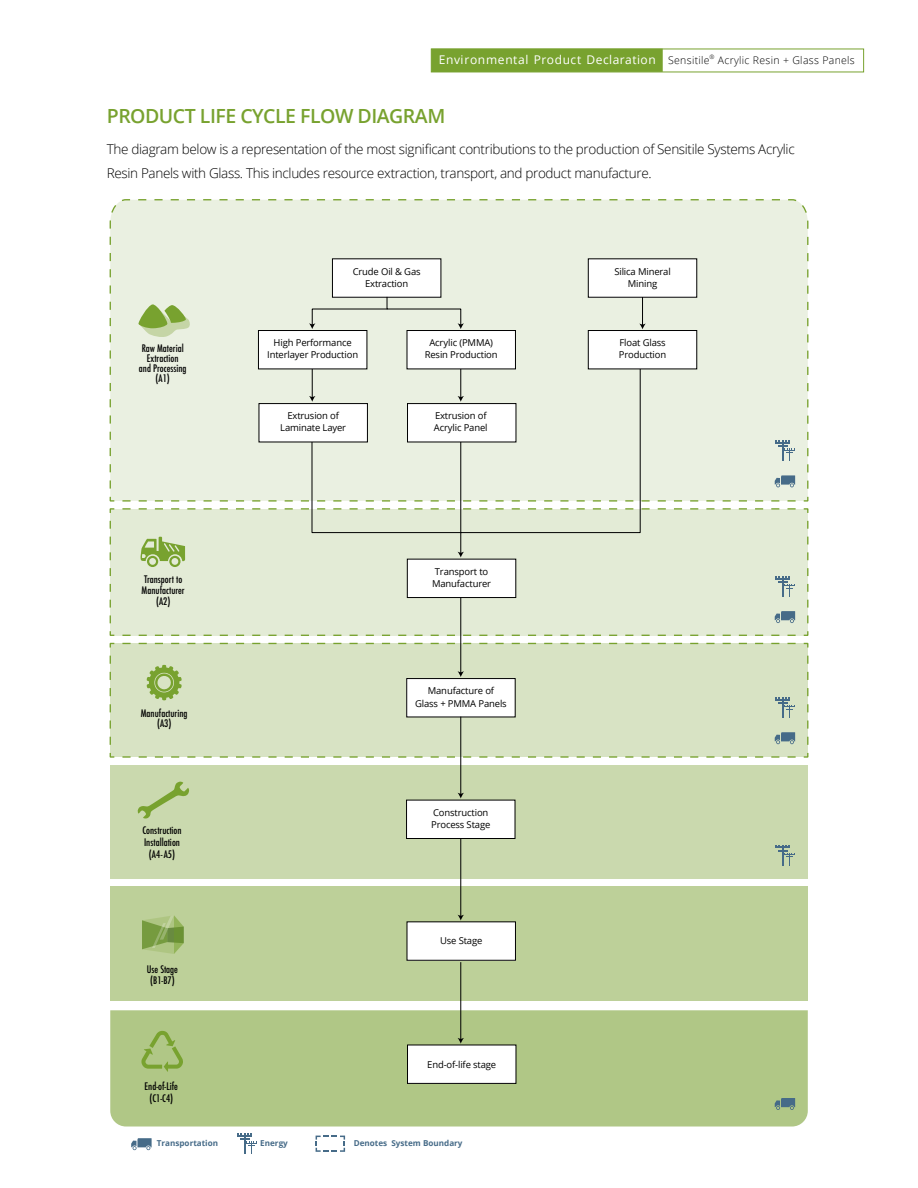
<style>
.page{position:relative;width:918px;height:1188px;background:#fff}
.page>*{position:absolute;margin:0;border:0;box-sizing:border-box;transform-origin:0 0}
.t1{font:600 19.5px "Open Sans";letter-spacing:-.025em;color:#78a22f}
.t2{font:300 13.5px/24px "Open Sans";letter-spacing:-.025em;color:#000}
.t3{font:300 10.5px "Open Sans";letter-spacing:.03em;color:#000}
.t4{font:500 condensed 10.2px/10.8px "Futura";color:#000;text-align:center}
.t5{font:9.45px/12.1px "Open Sans";letter-spacing:-.015em;color:#000;text-align:center}
.t6{font:700 8.1px "Open Sans";color:#466b88}
.s1{font-weight:400;font-size:12px;color:#fff}
</style>
<div class="page">
<div style="left:431px;top:49px;width:232px;height:23px;background:#78a22f"></div>
<div style="left:109px;top:199px;width:700px;height:169px;background:#eaf0e1"></div>
<div style="left:110px;top:765px;width:698px;height:114px;background:#cad9ae"></div>
<div style="left:110px;top:886px;width:698px;height:115px;background:#bdd099"></div>
<div style="left:110px;top:1010px;width:698px;height:117px;background:#b0c786"></div>
<div style="left:110px;top:1098px;width:698px;height:13px;background:#b0c786"></div>
<svg style="left:131px;top:1138px;width:21px;height:12px"></svg>
<svg style="left:138px;top:304px;width:53px;height:35px;background:#b7cd91"></svg>
<svg style="left:316px;top:1136px;width:29px;height:16px"></svg>
<div style="left:332px;top:259px;width:109px;height:38px;background:#fff"></div>
<div style="left:407px;top:331px;width:108px;height:38px;background:#fff"></div>
<div style="left:407px;top:330px;width:109px;height:39px;border:1px solid #000"></div>
<div style="left:407px;top:800px;width:108px;height:39px;background:#fff"></div>
<div style="left:406px;top:800px;width:109px;height:39px;border:1px solid #000"></div>
<div style="left:407px;top:922px;width:108px;height:38px;background:#fff"></div>
<div style="left:408px;top:1045px;width:108px;height:38px;background:#fff"></div>
<div style="left:407px;top:1045px;width:109px;height:39px;border:1px solid #000"></div>
<hr style="left:460px;top:839px;width:1px;height:77px;background:#000">
<svg style="left:458px;top:915px;width:6px;height:6px"></svg>
<hr style="left:460px;top:963px;width:1px;height:77px;background:#000">
<svg style="left:458px;top:1038px;width:6px;height:6px"></svg>
<svg style="left:237px;top:1134px;width:20px;height:20px"></svg>
<svg style="left:775px;top:845px;width:20px;height:20px"></svg>
<hr style="left:460px;top:717px;width:1px;height:77px;background:#000">
<svg style="left:458px;top:793px;width:6px;height:6px"></svg>
<svg style="left:142px;top:915px;width:42px;height:39px"></svg>
<svg style="left:141px;top:1030px;width:42px;height:42px;background:#a1bd6f"></svg>
<div style="left:258px;top:331px;width:109px;height:38px;background:#fff"></div>
<div style="left:258px;top:330px;width:109px;height:39px;border:1px solid #000"></div>
<svg style="left:109px;top:368px;width:700px;height:390px;background:#e0e8d3"></svg>
<div style="left:588px;top:259px;width:109px;height:38px;background:#fff"></div>
<div style="left:588px;top:331px;width:109px;height:38px;background:#fff"></div>
<div style="left:588px;top:330px;width:109px;height:39px;border:1px solid #000"></div>
<svg style="left:639px;top:298px;width:7px;height:31px"></svg>
<svg style="left:138px;top:782px;width:51px;height:37px"></svg>
<div style="left:408px;top:404px;width:108px;height:38px;background:#fff"></div>
<div style="left:407px;top:403px;width:109px;height:39px;border:1px solid #000"></div>
<svg style="left:309px;top:297px;width:155px;height:32px;background:#dce1d3"></svg>
<p class="t3" style="left:439px;top:53px;width:417px"><span class="s1">Environmental Product Declaration</span> Sensitile<sup>®</sup> Acrylic Resin + Glass Panels</p>
<h1 class="t1" style="left:107px;top:102px;width:340px">PRODUCT LIFE CYCLE FLOW DIAGRAM</h1>
<h2 class="t2" style="left:107px;top:136px;width:689px">The diagram below is a representation of the most significant contributions to the production of Sensitile Systems Acrylic<br>Resin Panels with Glass. This includes resource extraction, transport, and product manufacture.</h2>
<p class="t4" style="left:139px;top:343px;width:49px;line-height:10.2px">Raw Material<br>Extraction<br>and Processing (A1)</p>
<p class="t4" style="left:142px;top:574px;width:45px">Transport to<br>Manufacturer (A2)</p>
<p class="t4" style="left:141px;top:707px;width:48px">Manufacturing (A3)</p>
<p class="t4" style="left:142px;top:825px;width:41px;line-height:11.9px">Construction<br>Installation (A4-A5)</p>
<p class="t4" style="left:147px;top:964px;width:33px">Use Stage (B1-B7)</p>
<p class="t4" style="left:145px;top:1080px;width:35px;line-height:11.9px">End-of-Life (C1-C4)</p>
<p class="t5" style="left:353px;top:265px;width:69px">Crude Oil &amp; Gas<br>Extraction</p>
<p class="t5" style="left:267px;top:337px;width:92px">High Performance<br>Interlayer Production</p>
<p class="t5" style="left:280px;top:409px;width:67px">Extrusion of<br>Laminate Layer</p>
<p class="t5" style="left:425px;top:337px;width:74px">Acrylic (PMMA)<br>Resin Production</p>
<p class="t5" style="left:434px;top:409px;width:55px;text-align:left">Extrusion of<br>Acrylic Panel</p>
<p class="t5" style="left:432px;top:565px;width:61px;text-align:left">Transport to<br>Manufacturer</p>
<p class="t5" style="left:415px;top:685px;width:93px">Manufacture of<br>Glass + PMMA Panels</p>
<p class="t5" style="left:431px;top:806px;width:61px;text-align:left">Construction<br>Process Stage</p>
<p class="t5" style="left:440px;top:935px;width:44px">Use Stage</p>
<p class="t5" style="left:427px;top:1058px;width:71px">End-of-life stage</p>
<p class="t6" style="left:157px;top:1138px;width:63px">Transportation</p>
<p class="t6" style="left:260px;top:1138px;width:29px">Energy</p>
<p class="t6" style="left:354px;top:1138px;width:110px">Denotes System Boundary</p>
<p class="t5" style="left:614px;top:265px;width:58px">Silica Mineral<br>Mining</p>
<p class="t5" style="left:619px;top:337px;width:49px;text-align:left">Float Glass<br>Production</p>
</div>
